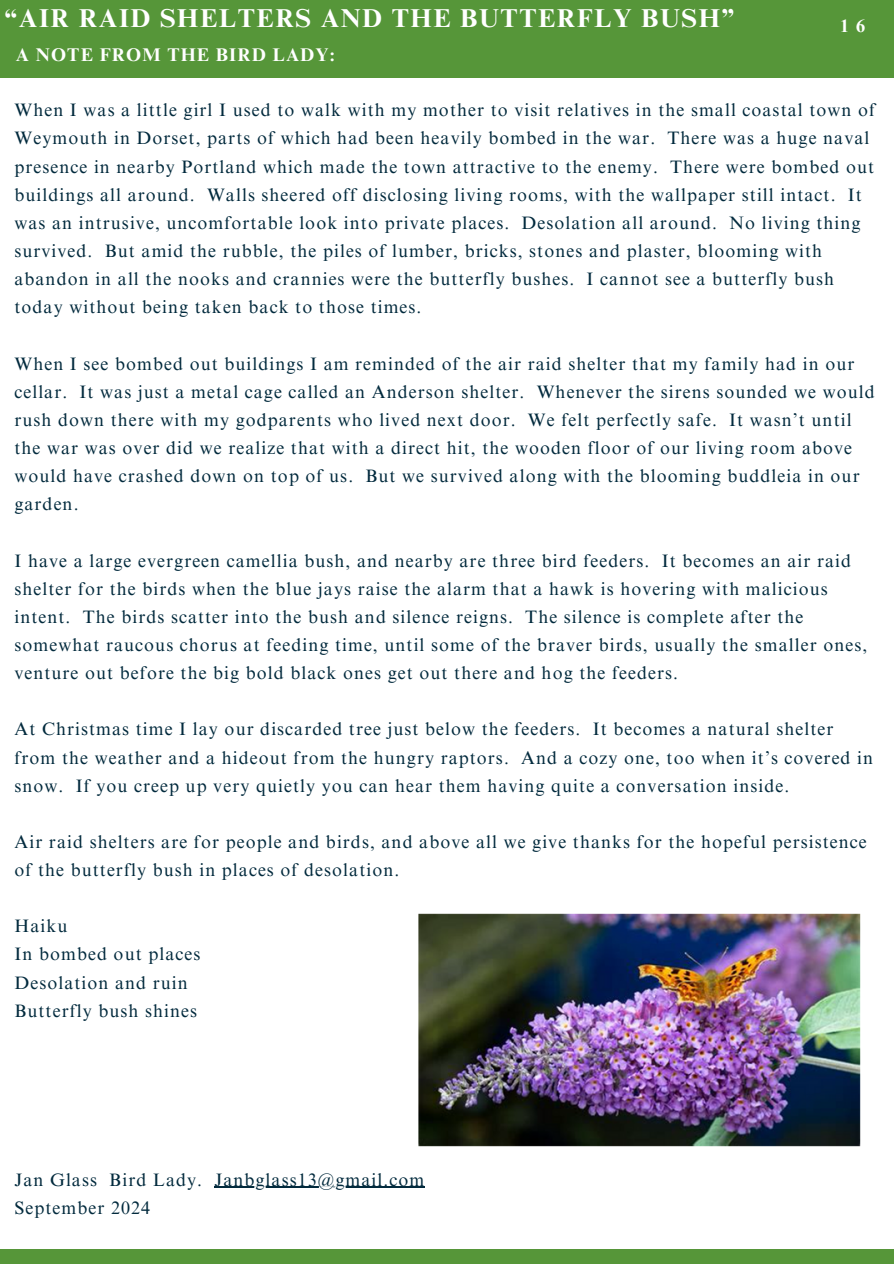
<style>
.page{position:relative;width:894px;height:1264px;background:#fff}
.page>*{position:absolute;margin:0;border:0;box-sizing:border-box;transform-origin:0 0}
.t1{font:700 25.8px "Times NRMT Pro";letter-spacing:.06em;color:#fff}
.t2{font:700 18.3px "Times NRMT Pro";letter-spacing:.06em;color:#fff}
.t3{font:18px/28.2px "Times NRMT Pro";letter-spacing:.06em;color:#022a3d}
.t4{font:700 18px "Times NRMT Pro";color:#fff}
</style>
<div class="page">
<div style="left:0;top:0;width:893px;height:77px;background:#569639"></div>
<div style="left:0;top:1249px;width:893px;height:14px;background:#569639"></div>
<img style="left:418px;top:913px;width:442px;height:233px">
<hr style="left:214px;top:1186px;width:211px;height:1px;background:#022a3d">
<h1 class="t1" style="left:4px;top:9px;width:731px">“AIR RAID SHELTERS AND THE BUTTERFLY BUSH”</h1>
<h1 class="t2" style="left:16px;top:48px;width:320px">A NOTE FROM THE BIRD LADY:</h1>
<p class="t4" style="left:840px;top:19px;width:26px">1 6</p>
<p class="t3" style="left:14px;top:98px;width:861px">When I was a little girl I used to walk with my mother to visit relatives in the small coastal town of Weymouth in Dorset, parts of which had been heavily bombed in the war. There was a huge naval presence in nearby Portland which made the town attractive to the enemy. There were bombed out buildings all around. Walls sheered off disclosing living rooms, with the wallpaper still intact. It was an intrusive, uncomfortable look into private places. Desolation all around. No living thing survived. But amid the rubble, the piles of lumber, bricks, stones and plaster, blooming with abandon in all the nooks and crannies were the butterfly bushes. I cannot see a butterfly bush today without being taken back to those times.</p>
<p class="t3" style="left:14px;top:351px;width:861px">When I see bombed out buildings I am reminded of the air raid shelter that my family had in our cellar. It was just a metal cage called an Anderson shelter. Whenever the sirens sounded we would rush down there with my godparents who lived next door. We felt perfectly safe. It wasn’t until the war was over did we realize that with a direct hit, the wooden floor of our living room above would have crashed down on top of us. But we survived along with the blooming buddleia in our garden.</p>
<p class="t3" style="left:14px;top:548px;width:854px">I have a large evergreen camellia bush, and nearby are three bird feeders. It becomes an air raid shelter for the birds when the blue jays raise the alarm that a hawk is hovering with malicious intent. The birds scatter into the bush and silence reigns. The silence is complete after the somewhat raucous chorus at feeding time, until some of the braver birds, usually the smaller ones, venture out before the big bold black ones get out there and hog the feeders.</p>
<p class="t3" style="left:14px;top:717px;width:859px">At Christmas time I lay our discarded tree just below the feeders. It becomes a natural shelter from the weather and a hideout from the hungry raptors. And a cozy one, too when it’s covered in snow. If you creep up very quietly you can hear them having quite a conversation inside.</p>
<p class="t3" style="left:14px;top:830px;width:853px">Air raid shelters are for people and birds, and above all we give thanks for the hopeful persistence of the butterfly bush in places of desolation.</p>
<p class="t3" style="left:14px;top:914px;width:54px">Haiku</p>
<p class="t3" style="left:14px;top:942px;width:187px">In bombed out places</p>
<p class="t3" style="left:14px;top:970px;width:175px">Desolation and ruin</p>
<p class="t3" style="left:14px;top:998px;width:184px">Butterfly bush shines</p>
<p class="t3" style="left:14px;top:1167px;width:189px">Jan Glass Bird Lady.</p>
<p class="t3" style="left:214px;top:1167px;width:211px">Janbglass13@gmail.com</p>
<p class="t3" style="left:14px;top:1195px;width:137px">September 2024</p>
</div>
